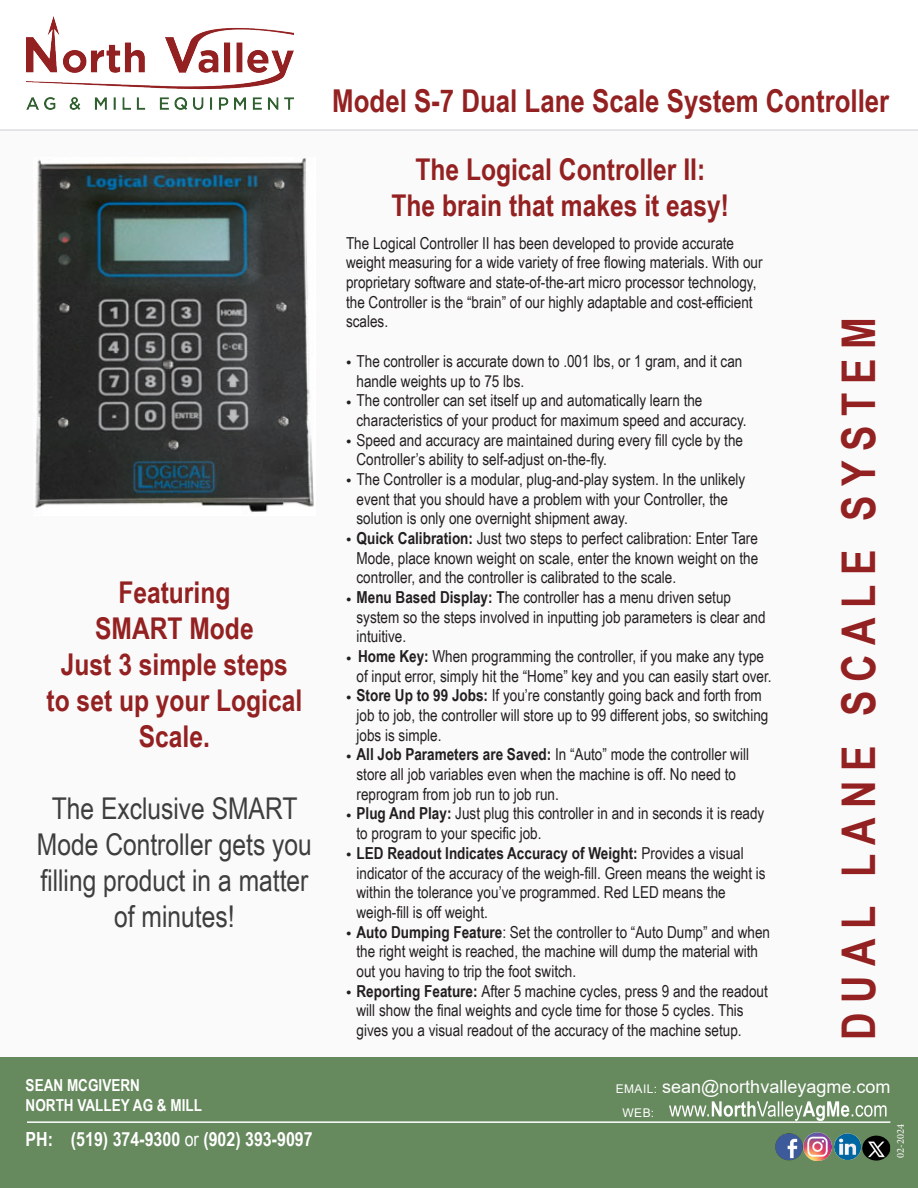
<style>
.page{position:relative;width:918px;height:1188px;background:#fff}
.page>*{position:absolute;margin:0;border:0;box-sizing:border-box;transform-origin:0 0}
.t1{font:700 46.5px "Arial Narrow";letter-spacing:.2em;color:#942121}
.t2{font:700 31.5px "Arial Narrow";color:#942121}
.t3{font:700 30px/36px "Arial Narrow";color:#942121;text-align:center}
.t4{font:30px/36px "Arial Narrow";color:#3e3e3f;text-align:center}
.t5{font:700 19.5px "Arial Narrow";color:#fff}
.t6{font:18px "Arial";color:#fff}
.t7{font:16.5px/19.6px "Arial Narrow";color:#231f20}
.t8{font:700 16.5px "Arial Narrow";color:#fff}
.t9{font:12px "Arial";color:#fff}
.t10{font:10.5px "Minion Pro";color:#fff}
.s1{font-weight:400}
.s2{font-size:9px}
.s3{font-weight:700}
.s4{font-size:12px}
</style>
<div class="page">
<div style="left:0;top:1057px;width:918px;height:131px;background:#66895d"></div>
<hr style="left:27px;top:1121px;width:863px;height:2px;background:#fff">
<svg style="left:669px;top:1101px;width:218px;height:20px"></svg>
<img style="left:775px;top:1132px;width:86px;height:29px">
<img style="left:862px;top:1136px;width:28px;height:25px">
<div style="left:0;top:131px;width:917px;height:926px;background:#fafafa"></div>
<img style="left:26px;top:16px;width:268px;height:93px">
<hr style="left:0;top:129px;width:918px;height:2px;background:#dcdddf">
<img style="left:35px;top:158px;width:279px;height:354px">
<p class="t3" style="left:118px;top:573px;width:114px">Featuring</p>
<p class="t3" style="left:95px;top:609px;width:160px">SMART Mode</p>
<p class="t3" style="left:47px;top:645px;width:257px">Just 3 simple steps to set up your Logical<br>Scale.</p>
<p class="t4" style="left:37px;top:790px;width:276px">The Exclusive SMART<br>Mode Controller gets you filling product in a matter of minutes!</p>
<p class="t8" style="left:26px;top:1073px;width:116px">SEAN MCGIVERN</p>
<p class="t8" style="left:26px;top:1093px;width:178px">NORTH VALLEY AG &amp; MILL</p>
<p class="t5" style="left:26px;top:1125px;width:289px">PH: (519) 374-9300 <span class="s1">or</span> (902) 393-9097</p>
<p class="t2" style="left:332px;top:77px;width:558px">Model S-7 Dual Lane Scale System Controller</p>
<p class="t3" style="left:415px;top:149px;width:291px">The Logical Controller II:</p>
<p class="t3" style="left:391px;top:185px;width:339px">The brain that makes it easy!</p>
<p class="t7" style="left:346px;top:233px;width:418px">The Logical Controller II has been developed to provide accurate weight measuring for a wide variety of free flowing materials. With our proprietary software and state-of-the-art micro processor technology, the Controller is the “brain” of our highly adaptable and cost-efficient scales.</p>
<p class="t7" style="left:357px;top:351px;width:387px;text-indent:-10px"><span class="s2">●</span> The controller is accurate down to .001 lbs, or 1 gram, and it can handle weights up to 75 lbs.</p>
<p class="t7" style="left:357px;top:390px;width:392px;text-indent:-10px"><span class="s2">●</span> The controller can set itself up and automatically learn the characteristics of your product for maximum speed and accuracy.</p>
<p class="t7" style="left:357px;top:429px;width:388px;text-indent:-10px"><span class="s2">●</span> Speed and accuracy are maintained during every fill cycle by the<br>Controller’s ability to self-adjust on-the-fly.</p>
<p class="t7" style="left:357px;top:469px;width:390px;text-indent:-10px"><span class="s2">●</span> The Controller is a modular, plug-and-play system. In the unlikely event that you should have a problem with your Controller, the solution is only one overnight shipment away.</p>
<p class="t7" style="left:357px;top:528px;width:403px;text-align:justify;text-indent:-10px"><span class="s2">●</span> <span class="s3">Quick Calibration:</span> Just two steps to perfect calibration: Enter Tare Mode, place known weight on scale, enter the known weight on the controller, and the controller is calibrated to the scale.</p>
<p class="t7" style="left:357px;top:587px;width:411px;text-indent:-10px"><span class="s2">●</span> <span class="s3">Menu Based Display: T</span>he controller has a menu driven setup system so the steps involved in inputting job parameters is clear and intuitive.</p>
<p class="t7" style="left:357px;top:646px;width:417px;text-indent:-10px"><span class="s2">●</span> <span class="s3">Home Key:</span> When programming the controller, if you make any type of input error, simply hit the “Home” key and you can easily start over.</p>
<p class="t7" style="left:357px;top:685px;width:413px;text-indent:-10px"><span class="s2">●</span> <span class="s3">Store Up to 99 Jobs:</span> If you’re constantly going back and forth from job to job, the controller will store up to 99 different jobs, so switching jobs is simple.</p>
<p class="t7" style="left:357px;top:744px;width:394px;text-indent:-10px"><span class="s2">●</span> <span class="s3">All Job Parameters are Saved:</span> In “Auto” mode the controller will store all job variables even when the machine is off. No need to reprogram from job run to job run.</p>
<p class="t7" style="left:357px;top:803px;width:409px;text-indent:-10px"><span class="s2">●</span> <span class="s3">Plug And Play:</span> Just plug this controller in and in seconds it is ready to program to your specific job.</p>
<p class="t7" style="left:357px;top:843px;width:411px;text-indent:-10px"><span class="s2">●</span> <span class="s3">LED Readout Indicates Accuracy of Weight:</span> Provides a visual indicator of the accuracy of the weigh-fill. Green means the weight is within the tolerance you’ve programmed. Red LED means the weigh-fill is off weight.</p>
<p class="t7" style="left:357px;top:921px;width:415px;text-indent:-10px"><span class="s2">●</span> <span class="s3">Auto Dumping Feature</span>: Set the controller to “Auto Dump” and when the right weight is reached, the machine will dump the material with out you having to trip the foot switch.</p>
<p class="t7" style="left:357px;top:980px;width:413px;text-indent:-10px"><span class="s2">●</span> <span class="s3">Reporting Feature:</span> After 5 machine cycles, press 9 and the readout will show the final weights and cycle time for those 5 cycles. This gives you a visual readout of the accuracy of the machine setup.</p>
<p class="t1" style="left:823px;top:1040px;width:724px;rotate:-90deg">DUAL LANE SCALE SYSTEM</p>
<p class="t6" style="left:616px;top:1074px;width:276px"><span class="s4">EMAIL:</span> sean@northvalleyagme.com</p>
<p class="t9" style="left:623px;top:1105px;width:33px">WEB:</p>
<p class="t10" style="left:893px;top:1158px;width:35px;rotate:-90deg">02-2024</p>
</div>
